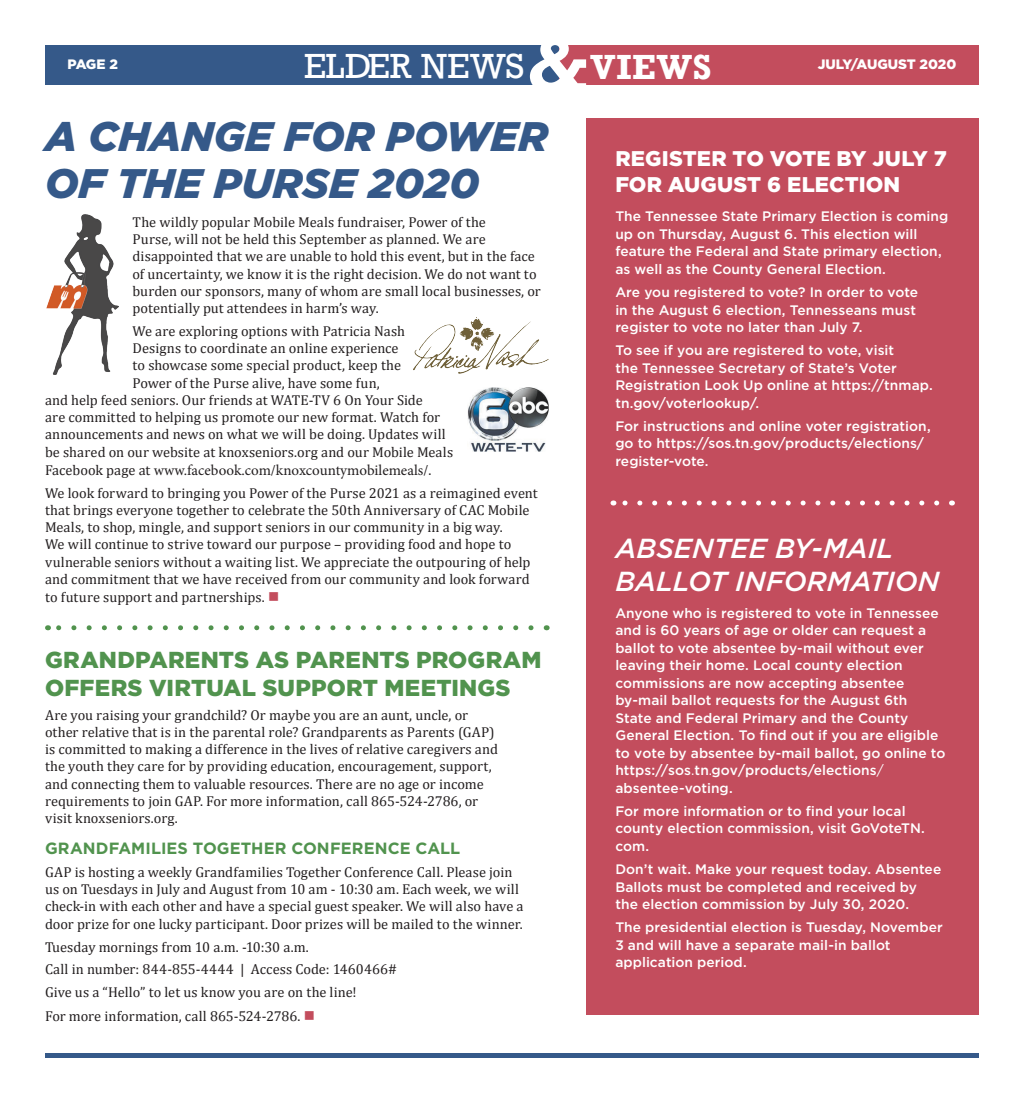
<style>
.page{position:relative;width:1024px;height:1103px;background:#fff}
.page>*{position:absolute;margin:0;border:0;box-sizing:border-box;transform-origin:0 0}
.t1{font:italic 900 41.25px/46.2px "Gotham";color:#355989}
.t2{font:32.75px "Rockwell";letter-spacing:-.005em;color:#fff}
.t3{font:700 32.75px "Rockwell";letter-spacing:.03em;color:#fff}
.Body_Copy{font:italic 500 27.5px/33px "Gotham";color:#fff}
.Body_Copy-2{font:900 23.12px/27.8px "Gotham";letter-spacing:.005em;color:#51934e}
.Body_Copy-3{font:900 21.25px/25.5px "Gotham";letter-spacing:.005em;color:#fff}
.Body_Copy-4{font:700 16.25px "Gotham";letter-spacing:.005em;color:#51934e}
.Body_Copy-5{font:15px "Minion Pro";color:#231f20}
.Body_Copy-6{font:14.38px/17.2px "Cambria";letter-spacing:.005em;color:#231f20}
.Body_Copy-7{font:500 13.75px/17.5px "Gotham";letter-spacing:.005em;color:#fff}
.t4{font:900 13.62px "Gotham";color:#fff}
.s1{font-family:"Cambria";font-size:14.38px}
.s2{color:#c34d5d}
.s3{font-weight:400}
</style>
<div class="page">
<div style="left:45px;top:45px;width:515px;height:40px;background:#355989"></div>
<div style="left:560px;top:45px;width:419px;height:40px;background:#c34d5d"></div>
<svg style="left:530px;top:45px;width:56px;height:40px"></svg>
<div style="left:45px;top:1053px;width:934px;height:5px;background:#355989"></div>
<div style="left:586px;top:118px;width:392px;height:897px;background:#c34d5d"></div>
<svg style="left:56px;top:625px;width:475px;height:5px"></svg>
<svg style="left:622px;top:500px;width:315px;height:5px"></svg>
<img style="left:413px;top:318px;width:136px;height:56px">
<img style="left:46px;top:214px;width:72px;height:160px">
<img style="left:468px;top:387px;width:81px;height:65px">
<p class="t4" style="left:68px;top:56px;width:52px">PAGE 2</p>
<h2 class="t2" style="left:304px;top:46px;width:221px">ELDER NEWS</h2>
<h2 class="t3" style="left:590px;top:45px;width:123px">VIEWS</h2>
<p class="t4" style="left:818px;top:56px;width:140px">JULY/AUGUST 2020</p>
<p class="t1" style="left:45px;top:113px;width:505px">A CHANGE FOR POWER<br>OF THE PURSE 2020</p>
<p class="Body_Copy-6" style="left:132px;top:213px;width:410px">The wildly popular Mobile Meals fundraiser, Power of the<br>Purse, will not be held this September as planned. We are disappointed that we are unable to hold this event, but in the face of uncertainty, we know it is the right decision. We do not want to burden our sponsors, many of whom are small local businesses, or potentially put attendees in harm’s way.</p>
<p class="Body_Copy-6" style="left:132px;top:322px;width:274px">We are exploring options with Patricia Nash</p>
<p class="Body_Copy-6" style="left:132px;top:339px;width:268px">Designs to coordinate an online experience</p>
<p class="Body_Copy-6" style="left:132px;top:357px;width:270px">to showcase some special product, keep the</p>
<p class="Body_Copy-6" style="left:132px;top:374px;width:249px">Power of the Purse alive, have some fun,</p>
<p class="Body_Copy-6" style="left:45px;top:391px;width:379px">and help feed seniors. Our friends at WATE-TV 6 On Your Side</p>
<p class="Body_Copy-6" style="left:45px;top:408px;width:397px">are committed to helping us promote our new format. Watch for</p>
<p class="Body_Copy-6" style="left:45px;top:426px;width:402px">announcements and news on what we will be doing. Updates will</p>
<p class="Body_Copy-6" style="left:45px;top:443px;width:410px">be shared on our website at knoxseniors.org and our Mobile Meals</p>
<p class="Body_Copy-5" style="left:45px;top:460px;width:388px"><span class="s1">Facebook page at</span> www.facebook.com/knoxcountymobilemeals/<span class="s1">.</span></p>
<p class="Body_Copy-6" style="left:45px;top:484px;width:494px">We look forward to bringing you Power of the Purse 2021 as a reimagined event that brings everyone together to celebrate the 50th Anniversary of CAC Mobile Meals, to shop, mingle, and support seniors in our community in a big way.<br>We will continue to strive toward our purpose – providing food and hope to vulnerable seniors without a waiting list. We appreciate the outpouring of help and commitment that we have received from our community and look forward to future support and partnerships. <span class="s2">■</span></p>
<p class="Body_Copy-2" style="left:45px;top:646px;width:498px">GRANDPARENTS AS PARENTS PROGRAM<br>OFFERS VIRTUAL SUPPORT MEETINGS</p>
<p class="Body_Copy-6" style="left:45px;top:706px;width:454px">Are you raising your grandchild? Or maybe you are an aunt, uncle, or other relative that is in the parental role? Grandparents as Parents (GAP) is committed to making a difference in the lives of relative caregivers and the youth they care for by providing education, encouragement, support, and connecting them to valuable resources. There are no age or income requirements to join GAP. For more information, call 865-524-2786, or visit knoxseniors.org.</p>
<p class="Body_Copy-4" style="left:45px;top:838px;width:417px">GRANDFAMILIES TOGETHER CONFERENCE CALL</p>
<p class="Body_Copy-6" style="left:45px;top:863px;width:480px">GAP is hosting a weekly Grandfamilies Together Conference Call. Please join us on Tuesdays in July and August from 10 am - 10:30 am. Each week, we will check-in with each other and have a special guest speaker. We will also have a door prize for one lucky participant. Door prizes will be mailed to the winner.</p>
<p class="Body_Copy-6" style="left:45px;top:937px;width:265px">Tuesday mornings from 10 a.m. -10:30 a.m.</p>
<p class="Body_Copy-6" style="left:45px;top:960px;width:354px">Call in number: 844-855-4444 | Access Code: 1460466#</p>
<p class="Body_Copy-6" style="left:45px;top:983px;width:313px">Give us a “Hello” to let us know you are on the line!</p>
<p class="Body_Copy-6" style="left:45px;top:1007px;width:271px">For more information, call 865-524-2786. <span class="s2">■</span></p>
<p class="Body_Copy-3" style="left:615px;top:146px;width:333px">REGISTER TO VOTE BY JULY 7<br>FOR AUGUST 6 ELECTION</p>
<p class="Body_Copy-7" style="left:615px;top:208px;width:334px">The Tennessee State Primary Election is coming up on Thursday, August 6. This election will feature the Federal and State primary election, as well as the County General Election.</p>
<p class="Body_Copy-7" style="left:615px;top:283px;width:304px">Are you registered to vote? In order to vote in the August 6 election, Tennesseans must register to vote no later than July 7.</p>
<p class="Body_Copy-7" style="left:615px;top:341px;width:319px">To see if you are registered to vote, visit<br>the Tennessee Secretary of State’s Voter Registration Look Up online at https://tnmap. tn.gov/voterlookup/.</p>
<p class="Body_Copy-7" style="left:615px;top:417px;width:317px">For instructions and online voter registration, go to https://sos.tn.gov/products/elections/ register-vote.</p>
<p class="Body_Copy" style="left:615px;top:531px;width:326px">ABSENTEE BY-MAIL<br>BALLOT INFORMATION</p>
<p class="Body_Copy-7" style="left:615px;top:604px;width:332px">Anyone who is registered to vote in Tennessee and is 60 years of age or older can request a ballot to vote absentee by-mail without ever leaving their home. Local county election commissions are now accepting absentee by-mail ballot requests for the August 6th State and Federal Primary and the County General Election. To find out if you are eligible to vote by absentee by-mail ballot, go online to https://sos<span class="s3">.</span>tn<span class="s3">.</span>gov/products/elections<span class="s3">/ </span>absentee-voting.</p>
<p class="Body_Copy-7" style="left:615px;top:802px;width:311px">For more information or to find your local county election commission, visit GoVoteTN. com.</p>
<p class="Body_Copy-7" style="left:615px;top:860px;width:327px">Don’t wait. Make your request today. Absentee<br>Ballots must be completed and received by the election commission by July 30, 2020.</p>
<p class="Body_Copy-7" style="left:615px;top:918px;width:329px">The presidential election is Tuesday, November<br>3 and will have a separate mail-in ballot application period.</p>
</div>
